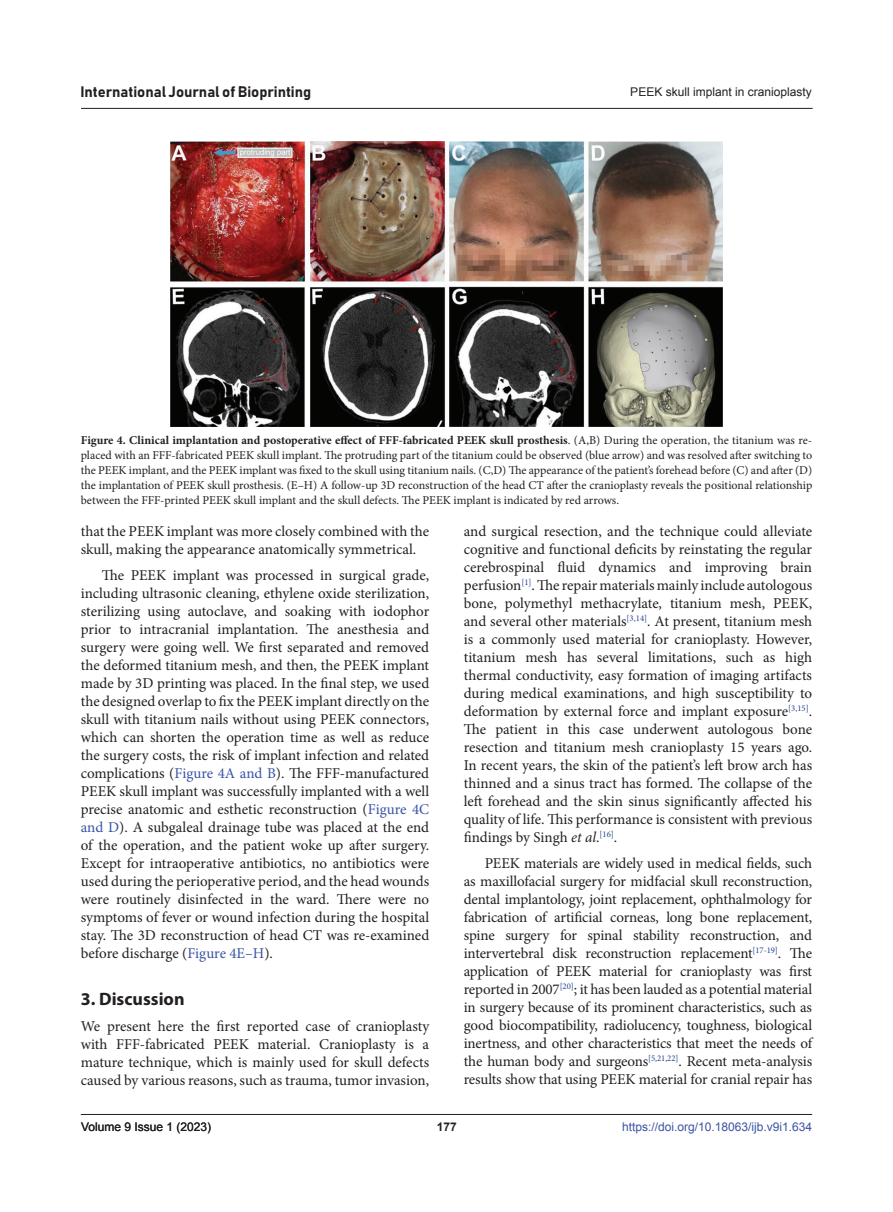
<style>
.page{position:relative;width:893px;height:1212px;background:#fff}
.page>*{position:absolute;margin:0;border:0;box-sizing:border-box;transform-origin:0 0}
.Head1{font:700 18px "Myriad Pro";color:#231f20}
.body_text{font:15px/18px "Minion Pro";letter-spacing:-.005em;color:#231f20;text-align:justify}
.body_text_first{font:15px/18px "Minion Pro";letter-spacing:-.005em;color:#231f20;text-align:justify}
.t1{font:15px "Bahnschrift";color:#231f20}
.figLends{font:12px/15px "Minion Pro";color:#231f20;text-align:justify}
.t2{font:12px "Arial";color:#231f20}
.t3{font:12px "Arial";color:#3a53a3}
.t4{font:700 12px "Arial";color:#231f20}
.s1{font-weight:700}
.s2{color:#3a53a3}
.s3{font-style:italic}
</style>
<div class="page">
<hr style="left:81px;top:1114px;width:731px;height:1px;background:#231f20">
<hr style="left:81px;top:108px;width:732px;height:1px;background:#231f20">
<img style="left:171px;top:142px;width:551px;height:284px">
<p class="t1" style="left:80px;top:83px;width:232px">International Journal of Bioprinting</p>
<p class="t2" style="left:630px;top:84px;width:183px">PEEK skull implant in cranioplasty</p>
<p class="figLends" style="left:81px;top:433px;width:733px"><span class="s1">Figure 4. Clinical implantation and postoperative effect of FFF-fabricated PEEK skull prosthesis</span>. (A,B) During the operation, the titanium was re&shy;placed with an FFF-fabricated PEEK skull implant. The protruding part of the titanium could be observed (blue arrow) and was resolved after switching to the PEEK implant, and the PEEK implant was fixed to the skull using titanium nails. (C,D) The appearance of the patient’s forehead before (C) and after (D) the implantation of PEEK skull prosthesis. (E–H) A follow-up 3D reconstruction of the head CT after the cranioplasty reveals the positional relationship between the FFF-printed PEEK skull implant and the skull defects. The PEEK implant is indicated by red arrows.</p>
<p class="body_text" style="left:81px;top:522px;width:350px">that the PEEK implant was more closely combined with the skull, making the appearance anatomically symmetrical.</p>
<p class="body_text" style="left:81px;top:566px;width:350px;text-indent:21px">The PEEK implant was processed in surgical grade, including ultrasonic cleaning, ethylene oxide sterilization, sterilizing using autoclave, and soaking with iodophor prior to intracranial implantation. The anesthesia and surgery were going well. We first separated and removed the deformed titanium mesh, and then, the PEEK implant made by 3D printing was placed. In the final step, we used the designed overlap to fix the PEEK implant directly on the skull with titanium nails without using PEEK connectors, which can shorten the operation time as well as reduce the surgery costs, the risk of implant infection and related complications (<span class="s2">Figure 4A and B</span>). The FFF-manufactured PEEK skull implant was successfully implanted with a well precise anatomic and esthetic reconstruction (<span class="s2">Figure 4C and D</span>). A subgaleal drainage tube was placed at the end of the operation, and the patient woke up after surgery.<br>Except for intraoperative antibiotics, no antibiotics were used during the perioperative period, and the head wounds were routinely disinfected in the ward. There were no symptoms of fever or wound infection during the hospital stay. The 3D reconstruction of head CT was re-examined before discharge (<span class="s2">Figure 4E–H</span>).</p>
<p class="Head1" style="left:81px;top:987px;width:105px">3. Discussion</p>
<p class="body_text_first" style="left:81px;top:1017px;width:350px">We present here the first reported case of cranioplasty with FFF-fabricated PEEK material. Cranioplasty is a mature technique, which is mainly used for skull defects caused by various reasons, such as trauma, tumor invasion,</p>
<p class="body_text_first" style="left:464px;top:522px;width:350px">and surgical resection, and the technique could alleviate cognitive and functional deficits by reinstating the regular cerebrospinal fluid dynamics and improving brain perfusion<sup>[1]</sup>. The repair materials mainly include autologous bone, polymethyl methacrylate, titanium mesh, PEEK, and several other materials<sup>[3,14]</sup>. At present, titanium mesh is a commonly used material for cranioplasty. However, titanium mesh has several limitations, such as high thermal conductivity, easy formation of imaging artifacts during medical examinations, and high susceptibility to deformation by external force and implant exposure<sup>[3,15]</sup>.<br>The patient in this case underwent autologous bone resection and titanium mesh cranioplasty 15 years ago.<br>In recent years, the skin of the patient’s left brow arch has thinned and a sinus tract has formed. The collapse of the left forehead and the skin sinus significantly affected his quality of life. This performance is consistent with previous findings by Singh <span class="s3">et al</span>.<sup>[16]</sup>.</p>
<p class="body_text" style="left:464px;top:854px;width:350px;text-indent:21px">PEEK materials are widely used in medical fields, such as maxillofacial surgery for midfacial skull reconstruction, dental implantology, joint replacement, ophthalmology for fabrication of artificial corneas, long bone replacement, spine surgery for spinal stability reconstruction, and intervertebral disk reconstruction replacement<sup>[17-19]</sup>. The application of PEEK material for cranioplasty was first reported in 2007<sup>[20]</sup>; it has been lauded as a potential material in surgery because of its prominent characteristics, such as good biocompatibility, radiolucency, toughness, biological inertness, and other characteristics that meet the needs of the human body and surgeons<sup>[5,21,22]</sup>. Recent meta-analysis results show that using PEEK material for cranial repair has</p>
<p class="t2" style="left:81px;top:1119px;width:132px">Volume 9 Issue 1 (2023)</p>
<p class="t4" style="left:437px;top:1119px;width:22px">177</p>
<p class="t3" style="left:622px;top:1119px;width:192px">https://doi.org/10.18063/ijb.v9i1.634</p>
</div>
